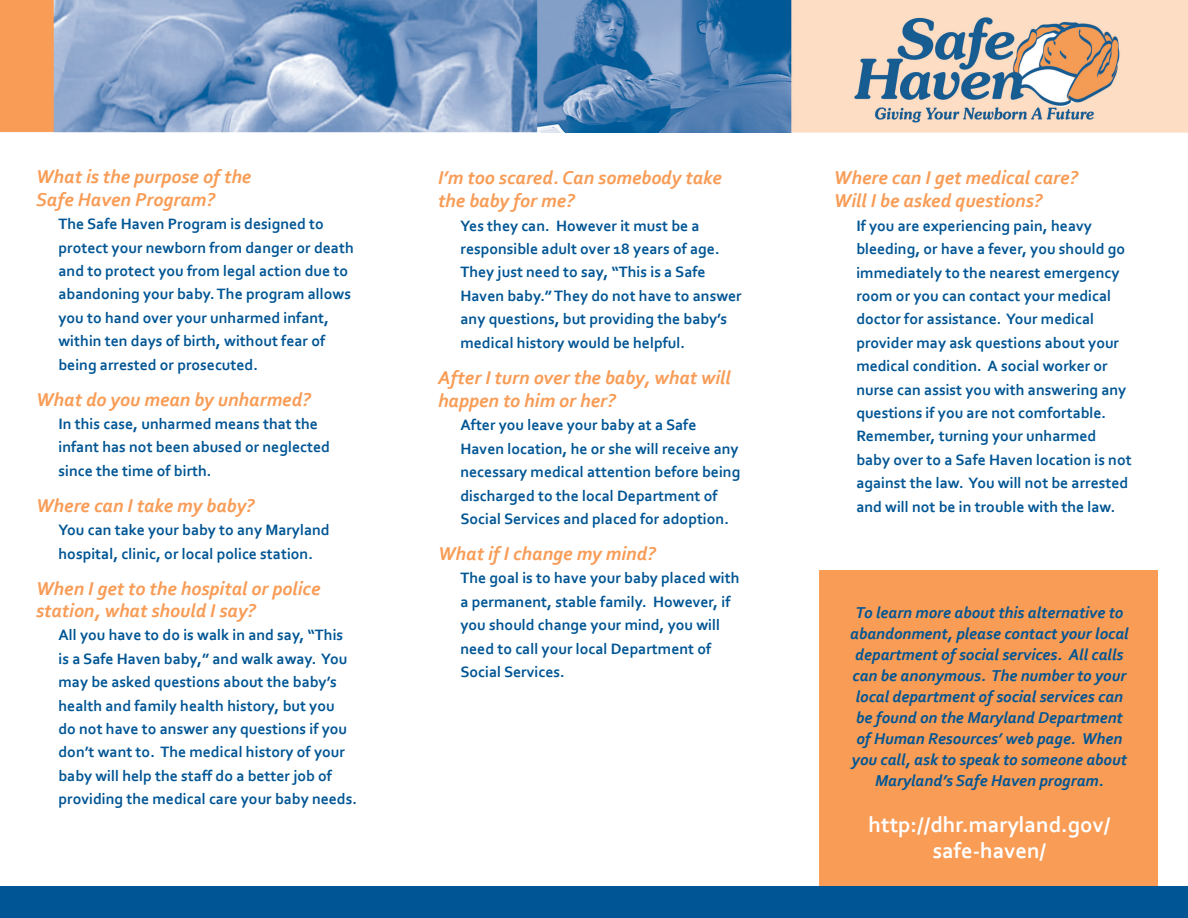
<style>
.page{position:relative;width:1188px;height:918px;background:#fff}
.page>*{position:absolute;margin:0;border:0;box-sizing:border-box;transform-origin:0 0}
.t1{font:700 22.5px/25.5px "Corbel";color:#fff;text-align:center}
.t2{font:italic 700 19.5px/23.4px "Corbel";color:#f89c56}
.t3{font:italic 700 16.5px/21px "Corbel";color:#005594;text-align:center}
.t4{font:700 15.75px/23.4px "Corbel";color:#005594}
</style>
<div class="page">
<img style="left:0;top:0;width:1188px;height:132px">
<div style="left:819px;top:570px;width:339px;height:316px;background:#f89c56"></div>
<div style="left:0;top:886px;width:1188px;height:32px;background:#005594"></div>
<p class="t2" style="left:36px;top:165px;width:217px;line-height:22.5px">What is the purpose of the<br>Safe Haven Program?</p>
<p class="t4" style="left:58px;top:212px;width:297px">The Safe Haven Program is designed to protect your newborn from danger or death and to protect you from legal action due to abandoning your baby. The program allows you to hand over your unharmed infant, within ten days of birth, without fear of being arrested or prosecuted.</p>
<p class="t2" style="left:36px;top:387px;width:277px">What do you mean by unharmed?</p>
<p class="t4" style="left:58px;top:412px;width:273px">In this case, unharmed means that the infant has not been abused or neglected since the time of birth.</p>
<p class="t2" style="left:36px;top:493px;width:220px">Where can I take my baby?</p>
<p class="t4" style="left:58px;top:518px;width:273px">You can take your baby to any Maryland hospital, clinic, or local police station.</p>
<p class="t2" style="left:36px;top:576px;width:286px;line-height:22.5px">When I get to the hospital or police station, what should I say?</p>
<p class="t4" style="left:58px;top:623px;width:300px">All you have to do is walk in and say, “This is a Safe Haven baby,” and walk away. You may be asked questions about the baby’s health and family health history, but you<br>do not have to answer any questions if you don’t want to. The medical history of your baby will help the staff do a better job of providing the medical care your baby needs.</p>
<p class="t2" style="left:438px;top:165px;width:285px">I’m too scared. Can somebody take the baby for me?</p>
<p class="t4" style="left:460px;top:213px;width:283px">Yes they can. However it must be a responsible adult over 18 years of age.<br>They just need to say, “This is a Safe Haven baby.” They do not have to answer any questions, but providing the baby’s medical history would be helpful.</p>
<p class="t2" style="left:438px;top:365px;width:294px">After I turn over the baby, what will happen to him or her?</p>
<p class="t4" style="left:460px;top:413px;width:281px">After you leave your baby at a Safe Haven location, he or she will receive any necessary medical attention before being discharged to the local Department of Social Services and placed for adoption.</p>
<p class="t2" style="left:438px;top:541px;width:220px">What if I change my mind?</p>
<p class="t4" style="left:460px;top:566px;width:281px">The goal is to have your baby placed with a permanent, stable family. However, if you should change your mind, you will need to call your local Department of Social Services.</p>
<p class="t2" style="left:834px;top:165px;width:246px">Where can I get medical care?<br>Will I be asked questions?</p>
<p class="t4" style="left:856px;top:213px;width:277px">If you are experiencing pain, heavy bleeding, or have a fever, you should go immediately to the nearest emergency room or you can contact your medical doctor for assistance. Your medical provider may ask questions about your medical condition. A social worker or nurse can assist you with answering any questions if you are not comfortable.<br>Remember, turning your unharmed baby over to a Safe Haven location is not against the law. You will not be arrested and will not be in trouble with the law.</p>
<p class="t3" style="left:850px;top:601px;width:280px">To learn more about this alternative to abandonment, please contact your local department of social services. All calls can be anonymous. The number to your local department of social services can be found on the Maryland Department of Human Resources’ web page. When you call, ask to speak to someone about Maryland’s Safe Haven program.</p>
<h1 class="t1" style="left:869px;top:811px;width:243px">http://dhr.maryland.gov/ safe-haven/</h1>
</div>
